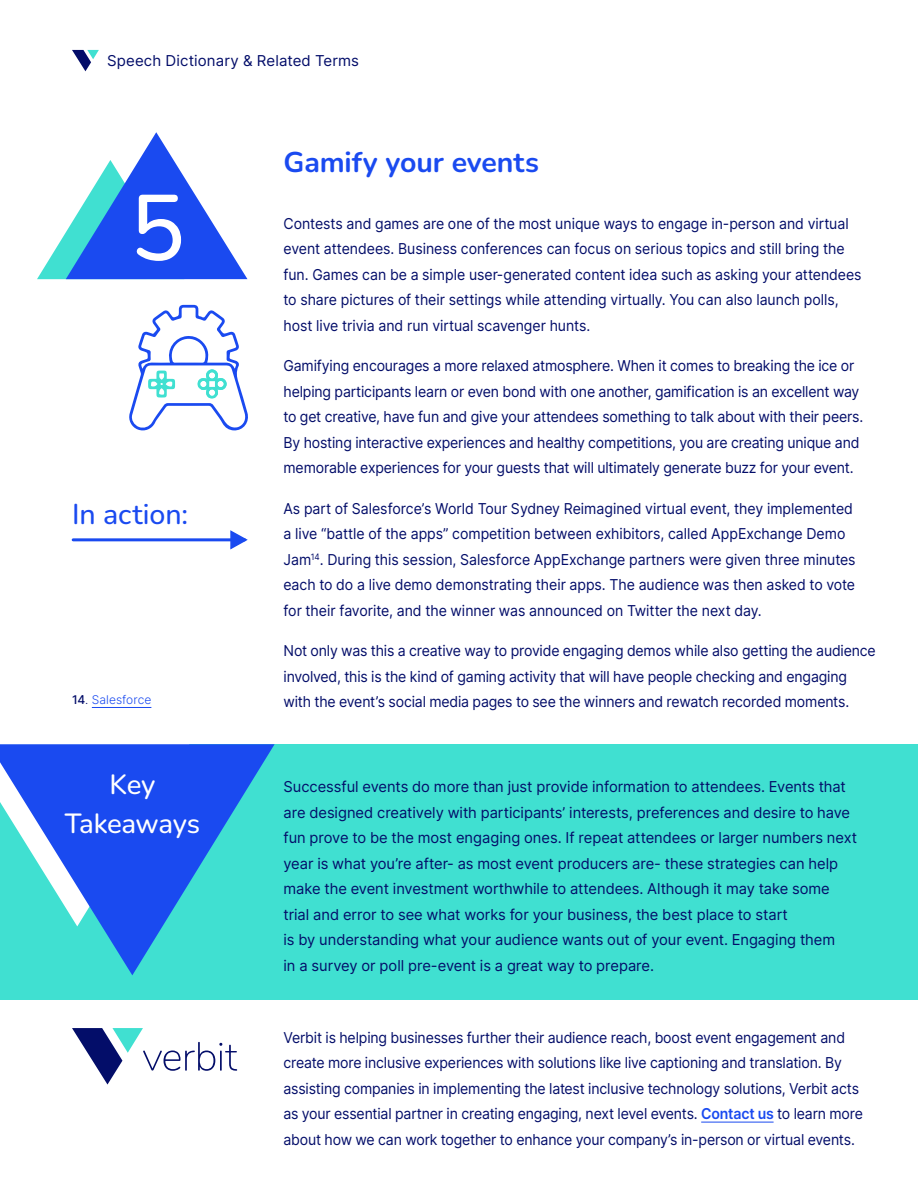
<style>
.page{position:relative;width:918px;height:1188px;background:#fff}
.page>*{position:absolute;margin:0;border:0;box-sizing:border-box;transform-origin:0 0}
.t1{font:500 92.7px "Nunito";color:#fff}
.t2{font:700 28.5px "Nunito";letter-spacing:-.005em;color:#1a4af0}
.t3{font:500 28.5px "Nunito";color:#1a4af0}
.t4{font:500 27.6px/39.3px "Nunito";letter-spacing:-.02em;color:#fff;text-align:center}
.t5{font:15px/25.5px "Inter";letter-spacing:-.01em;color:#030d69;scale:.94 1}
.t6{font:15px/25.5px "Inter";letter-spacing:-.01em;color:#030d69}
.t7{font:15px "Inter";letter-spacing:.01em;color:#030d69}
.t8{font:300 12px "Inter";letter-spacing:.005em;color:#1a4af0}
.s1{font-weight:500;color:#030d69}
.s2{color:#030d69}
.s3{font-weight:600;color:#1a4af0}
</style>
<div class="page">
<svg style="left:72px;top:50px;width:27px;height:21px"></svg>
<svg style="left:37px;top:132px;width:210px;height:147px"></svg>
<hr style="left:73px;top:538px;width:172px;height:3px;background:#1a4af0">
<svg style="left:229px;top:530px;width:19px;height:20px"></svg>
<hr style="left:701px;top:1122px;width:73px;height:1px;background:#1a4af0">
<svg style="left:72px;top:1028px;width:165px;height:57px"></svg>
<hr style="left:92px;top:707px;width:59px;height:1px;background:#1a4af0">
<svg style="left:129px;top:305px;width:119px;height:126px"></svg>
<div style="left:0;top:744px;width:918px;height:255px;background:#40e0d1"></div>
<svg style="left:0;top:744px;width:275px;height:231px;fill:#1a4af0"></svg>
<p class="t7" style="left:107px;top:50px;width:253px">Speech Dictionary &amp; Related Terms</p>
<h1 class="t1" style="left:130px;top:164px;width:57px">5</h1>
<h2 class="t3" style="left:72px;top:494px;width:118px">In action:</h2>
<p class="t8" style="left:72px;top:691px;width:81px"><span class="s1">14</span><span class="s2">.</span> Salesforce</p>
<h3 class="t4" style="left:65px;top:764px;width:137px">Key<br>Takeaways</h3>
<h2 class="t2" style="left:284px;top:142px;width:257px">Gamify your events</h2>
<p class="t5" style="left:284px;top:210px;width:617px">Contests and games are one of the most unique ways to engage in-person and virtual event attendees. Business conferences can focus on serious topics and still bring the fun. Games can be a simple user-generated content idea such as asking your attendees to share pictures of their settings while attending virtually. You can also launch polls, host live trivia and run virtual scavenger hunts.</p>
<p class="t5" style="left:284px;top:353px;width:618px">Gamifying encourages a more relaxed atmosphere. When it comes to breaking the ice or helping participants learn or even bond with one another, gamification is an excellent way to get creative, have fun and give your attendees something to talk about with their peers.<br>By hosting interactive experiences and healthy competitions, you are creating unique and memorable experiences for your guests that will ultimately generate buzz for your event.</p>
<p class="t5" style="left:283px;top:495px;width:610px">As part of Salesforce’s World Tour Sydney Reimagined virtual event, they implemented a live “battle of the apps” competition between exhibitors, called AppExchange Demo Jam<sup>14</sup>. During this session, Salesforce AppExchange partners were given three minutes each to do a live demo demonstrating their apps. The audience was then asked to vote for their favorite, and the winner was announced on Twitter the next day.</p>
<p class="t5" style="left:284px;top:638px;width:632px">Not only was this a creative way to provide engaging demos while also getting the audience involved, this is the kind of gaming activity that will have people checking and engaging with the event’s social media pages to see the winners and rewatch recorded moments.</p>
<p class="t6" style="left:284px;top:774px;width:575px">Successful events do more than just provide information to attendees. Events that are designed creatively with participants’ interests, preferences and desire to have fun prove to be the most engaging ones. If repeat attendees or larger numbers next year is what you’re after- as most event producers are- these strategies can help make the event investment worthwhile to attendees. Although it may take some trial and error to see what works for your business, the best place to start<br>is by understanding what your audience wants out of your event. Engaging them<br>in a survey or poll pre-event is a great way to prepare.</p>
<p class="t5" style="left:284px;top:1024px;width:618px">Verbit is helping businesses further their audience reach, boost event engagement and create more inclusive experiences with solutions like live captioning and translation. By assisting companies in implementing the latest inclusive technology solutions, Verbit acts as your essential partner in creating engaging, next level events. <span class="s3">Contact us</span> to learn more about how we can work together to enhance your company’s in-person or virtual events.</p>
</div>
